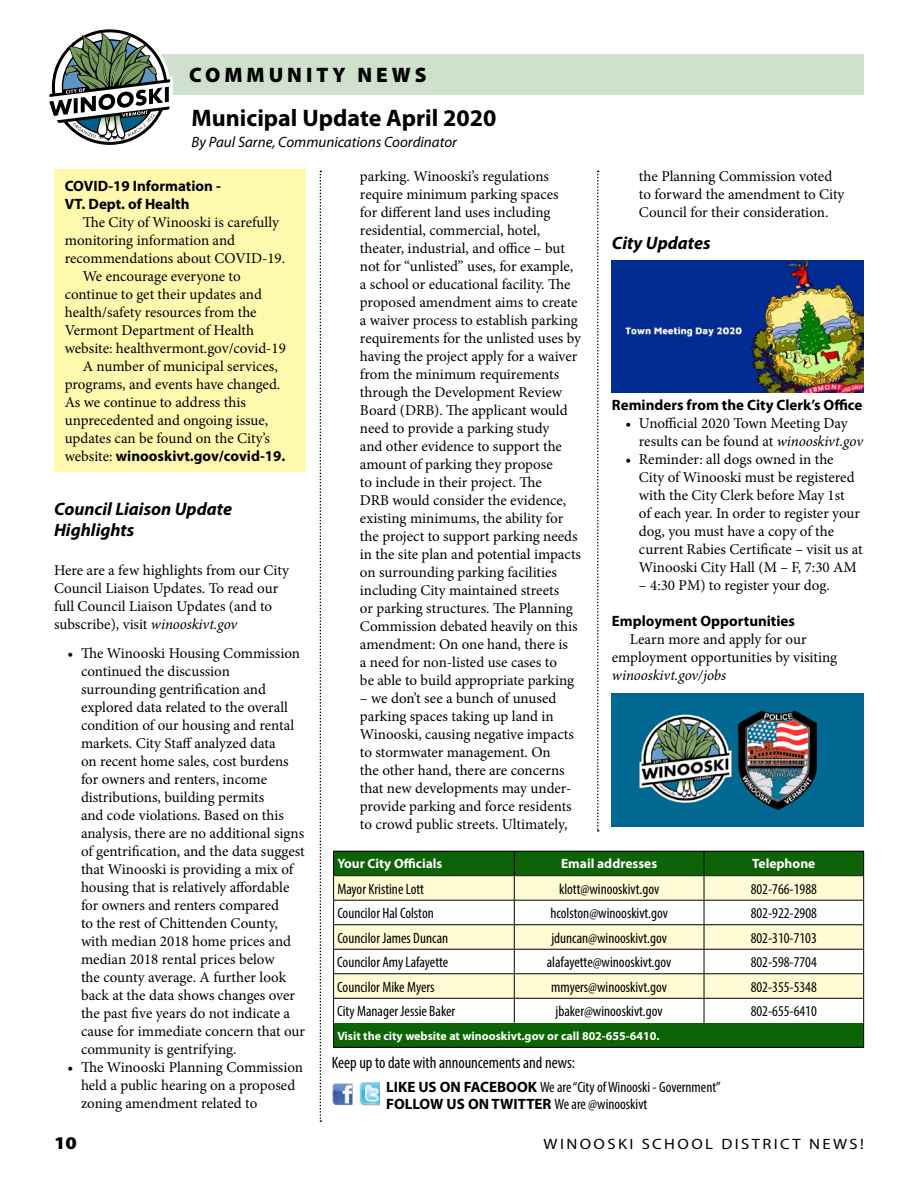
<style>
.page{position:relative;width:918px;height:1188px;background:#fff}
.page>*{position:absolute;margin:0;border:0;box-sizing:border-box;transform-origin:0 0}
.t1{font:700 24px "Myriad Pro";color:#000}
.t2{font:900 21px "Myriad Pro";letter-spacing:.19em;color:#000}
.t3{font:italic 700 18px/21px "Myriad Pro";color:#000}
.t4{font:900 18px "Myriad Pro";color:#000;scale:1.11 1}
.t5{font:condensed 16.5px "Myriad Pro";color:#000}
.t6{font:15px/18px "Minion Pro";color:#000}
.t7{font:condensed 15px/16.5px "Myriad Pro";color:#000}
.t8{font:700 15px "Myriad Pro";color:#000}
.t9{font:italic 15px "Myriad Pro";color:#000}
.t10{font:15px "Myriad Pro";letter-spacing:.145em;color:#000;scale:1.11 1}
.t11{font:700 13.5px "Myriad Pro";color:#fff}
.t12{font:700 12px "Myriad Pro";color:#fff}
.s1{font-family:"Myriad Pro";font-weight:700}
.s2{font-style:italic}
.s3{font-weight:700;font-stretch:normal}
</style>
<div class="page">
<div style="left:54px;top:169px;width:252px;height:303px;background:#fff9ae"></div>
<div style="left:106px;top:54px;width:758px;height:40px;background:#cfe0cd"></div>
<svg style="left:320px;top:171px;width:1px;height:951px"></svg>
<svg style="left:597px;top:171px;width:2px;height:661px"></svg>
<div style="left:334px;top:851px;width:180px;height:25px;background:#0d6406"></div>
<div style="left:514px;top:851px;width:190px;height:25px;background:#0d6406"></div>
<div style="left:704px;top:851px;width:160px;height:25px;background:#0d6406"></div>
<div style="left:334px;top:1023px;width:530px;height:24px;background:#0d6406"></div>
<div style="left:334px;top:876px;width:180px;height:24px;background:#fffcd5"></div>
<div style="left:514px;top:876px;width:190px;height:24px;background:#fffcd5"></div>
<div style="left:704px;top:876px;width:160px;height:24px;background:#fffcd5"></div>
<div style="left:334px;top:925px;width:180px;height:24px;background:#fffcd5"></div>
<div style="left:514px;top:925px;width:190px;height:24px;background:#fffcd5"></div>
<div style="left:704px;top:925px;width:160px;height:24px;background:#fffcd5"></div>
<div style="left:334px;top:974px;width:180px;height:24px;background:#fffcd5"></div>
<div style="left:514px;top:974px;width:190px;height:24px;background:#fffcd5"></div>
<div style="left:704px;top:974px;width:160px;height:24px;background:#fffcd5"></div>
<hr style="left:514px;top:875px;width:190px;height:1px;background:#000">
<hr style="left:704px;top:875px;width:160px;height:1px;background:#000">
<hr style="left:333px;top:900px;width:181px;height:1px;background:#000">
<hr style="left:514px;top:900px;width:190px;height:1px;background:#000">
<hr style="left:704px;top:900px;width:160px;height:1px;background:#000">
<hr style="left:333px;top:924px;width:181px;height:1px;background:#000">
<hr style="left:514px;top:924px;width:190px;height:1px;background:#000">
<hr style="left:704px;top:924px;width:160px;height:1px;background:#000">
<hr style="left:333px;top:949px;width:181px;height:1px;background:#000">
<hr style="left:514px;top:949px;width:190px;height:1px;background:#000">
<hr style="left:704px;top:949px;width:160px;height:1px;background:#000">
<hr style="left:333px;top:973px;width:181px;height:1px;background:#000">
<hr style="left:514px;top:973px;width:190px;height:1px;background:#000">
<hr style="left:704px;top:973px;width:160px;height:1px;background:#000">
<hr style="left:333px;top:998px;width:181px;height:1px;background:#000">
<hr style="left:514px;top:998px;width:190px;height:1px;background:#000">
<hr style="left:704px;top:998px;width:160px;height:1px;background:#000">
<hr style="left:333px;top:851px;width:181px;height:1px;background:#000">
<hr style="left:514px;top:851px;width:190px;height:1px;background:#000">
<hr style="left:704px;top:851px;width:160px;height:1px;background:#000">
<svg style="left:514px;top:852px;width:1px;height:171px"></svg>
<svg style="left:704px;top:852px;width:1px;height:171px"></svg>
<svg style="left:863px;top:852px;width:1px;height:195px"></svg>
<hr style="left:333px;top:875px;width:181px;height:1px;background:#000">
<svg style="left:333px;top:852px;width:1px;height:195px"></svg>
<hr style="left:333px;top:1047px;width:181px;height:1px;background:#000">
<hr style="left:514px;top:1047px;width:190px;height:1px;background:#000">
<hr style="left:704px;top:1047px;width:160px;height:1px;background:#000">
<svg style="left:49px;top:29px;width:124px;height:116px"></svg>
<img style="left:332px;top:1083px;width:21px;height:22px">
<img style="left:359px;top:1083px;width:21px;height:23px">
<img style="left:612px;top:260px;width:252px;height:133px">
<img style="left:612px;top:694px;width:252px;height:132px">
<p class="t2" style="left:189px;top:61px;width:239px">COMMUNITY NEWS</p>
<p class="t1" style="left:192px;top:102px;width:306px">Municipal Update April 2020</p>
<p class="t9" style="left:192px;top:133px;width:267px">By Paul Sarne, Communications Coordinator</p>
<p class="t8" style="left:65px;top:177px;width:158px">COVID-19 Information -</p>
<p class="t8" style="left:65px;top:195px;width:126px">VT. Dept. of Health</p>
<p class="t6" style="left:65px;top:214px;width:222px;text-indent:18px">Te City of Winooski is carefully monitoring information and recommendations about COVID-19.</p>
<p class="t6" style="left:65px;top:268px;width:223px;text-indent:18px">We encourage everyone to continue to get their updates and health/safety resources from the<br>Vermont Department of Health website: healthvermont.gov/covid-19</p>
<p class="t6" style="left:65px;top:358px;width:222px;text-indent:18px">A number of municipal services, programs, and events have changed.<br>As we continue to address this unprecedented and ongoing issue, updates can be found on the City’s website: <span class="s1">winooskivt.gov/covid-19.</span></p>
<p class="t3" style="left:54px;top:498px;width:180px">Council Liaison Update<br>Highlights</p>
<p class="t6" style="left:54px;top:562px;width:236px">Here are a few highlights from our City Council Liaison Updates. To read our full Council Liaison Updates (and to subscribe), visit <span class="s2">winooskivt.gov</span></p>
<p class="t6" style="left:81px;top:644px;width:226px;text-indent:-14px">• Te Winooski Housing Commission continued the discussion surrounding gentrifcation and explored data related to the overall condition of our housing and rental markets. City Staf analyzed data<br>on recent home sales, cost burdens for owners and renters, income distributions, building permits<br>and code violations. Based on this analysis, there are no additional signs of gentrifcation, and the data suggest that Winooski is providing a mix of housing that is relatively afordable for owners and renters compared<br>to the rest of Chittenden County, with median 2018 home prices and median 2018 rental prices below<br>the county average. A further look back at the data shows changes over the past fve years do not indicate a cause for immediate concern that our community is gentrifying.</p>
<p class="t6" style="left:81px;top:1058px;width:224px;text-indent:-14px">• Te Winooski Planning Commission held a public hearing on a proposed zoning amendment related to</p>
<p class="t6" style="left:360px;top:167px;width:223px">parking. Winooski’s regulations require minimum parking spaces<br>for diferent land uses including residential, commercial, hotel, theater, industrial, and ofce – but not for “unlisted” uses, for example, a school or educational facility. Te proposed amendment aims to create a waiver process to establish parking requirements for the unlisted uses by having the project apply for a waiver from the minimum requirements through the Development Review Board (DRB). Te applicant would need to provide a parking study<br>and other evidence to support the amount of parking they propose<br>to include in their project. Te<br>DRB would consider the evidence, existing minimums, the ability for the project to support parking needs in the site plan and potential impacts on surrounding parking facilities including City maintained streets<br>or parking structures. Te Planning Commission debated heavily on this amendment: On one hand, there is<br>a need for non-listed use cases to<br>be able to build appropriate parking</p>
<p class="t6" style="left:360px;top:689px;width:216px">– we don’t see a bunch of unused parking spaces taking up land in Winooski, causing negative impacts to stormwater management. On<br>the other hand, there are concerns that new developments may under&shy;provide parking and force residents to crowd public streets. Ultimately,</p>
<p class="t6" style="left:639px;top:167px;width:207px">the Planning Commission voted to forward the amendment to City<br>Council for their consideration.</p>
<h4 class="t3" style="left:612px;top:232px;width:100px">City Updates</h4>
<p class="t8" style="left:612px;top:395px;width:252px">Reminders from the City Clerk’s Ofce</p>
<p class="t6" style="left:639px;top:414px;width:226px;text-indent:-14px">• Unofcial 2020 Town Meeting Day results can be found at <span class="s2">winooskivt.gov</span></p>
<p class="t6" style="left:639px;top:450px;width:225px;text-indent:-14px">• Reminder: all dogs owned in the City of Winooski must be registered with the City Clerk before May 1st<br>of each year. In order to register your dog, you must have a copy of the current Rabies Certifcate – visit us at Winooski City Hall (M – F, 7:30 AM</p>
<p class="t6" style="left:639px;top:576px;width:192px">– 4:30 PM) to register your dog.</p>
<p class="t8" style="left:612px;top:611px;width:185px">Employment Opportunities</p>
<p class="t6" style="left:612px;top:630px;width:227px;text-indent:18px">Learn more and apply for our employment opportunities by visiting <span class="s2">winooskivt.gov/jobs</span></p>
<p class="t11" style="left:337px;top:855px;width:107px">Your City Ofcials</p>
<p class="t11" style="left:561px;top:855px;width:98px">Email addresses</p>
<p class="t11" style="left:752px;top:855px;width:65px">Telephone</p>
<p class="t7" style="left:337px;top:880px;width:88px">Mayor Kristine Lott</p>
<p class="t7" style="left:559px;top:880px;width:102px">klott@winooskivt.gov</p>
<p class="t7" style="left:751px;top:880px;width:68px">802-766-1988</p>
<p class="t7" style="left:337px;top:905px;width:98px">Councilor Hal Colston</p>
<p class="t7" style="left:550px;top:905px;width:119px">hcolston@winooskivt.gov</p>
<p class="t7" style="left:751px;top:905px;width:68px">802-922-2908</p>
<p class="t7" style="left:337px;top:929px;width:112px">Councilor James Duncan</p>
<p class="t7" style="left:551px;top:929px;width:117px">jduncan@winooskivt.gov</p>
<p class="t7" style="left:751px;top:929px;width:68px">802-310-7103</p>
<p class="t7" style="left:337px;top:954px;width:112px">Councilor Amy Lafayette</p>
<p class="t7" style="left:547px;top:954px;width:126px">alafayette@winooskivt.gov</p>
<p class="t7" style="left:751px;top:954px;width:68px">802-598-7704</p>
<p class="t7" style="left:337px;top:978px;width:99px">Councilor Mike Myers</p>
<p class="t7" style="left:551px;top:978px;width:117px">mmyers@winooskivt.gov</p>
<p class="t7" style="left:751px;top:978px;width:68px">802-355-5348</p>
<p class="t7" style="left:337px;top:1003px;width:119px">City Manager Jessie Baker</p>
<p class="t7" style="left:556px;top:1003px;width:109px">jbaker@winooskivt.gov</p>
<p class="t7" style="left:751px;top:1003px;width:68px">802-655-6410</p>
<p class="t12" style="left:337px;top:1028px;width:324px">Visit the city website at winooskivt.gov or call 802-655-6410.</p>
<p class="t7" style="left:386px;top:1079px;width:336px"><span class="s3">LIKE US ON FACEBOOK</span> We are “City of Winooski - Government”<br><span class="s3">FOLLOW US ON TWITTER</span> We are @winooskivt</p>
<p class="t5" style="left:332px;top:1053px;width:245px">Keep up to date with announcements and news:</p>
<p class="t4" style="left:54px;top:1131px;width:22px">10</p>
<p class="t10" style="left:544px;top:1135px;width:290px">WINOOSKI SCHOOL DISTRICT NEWS!</p>
</div>
